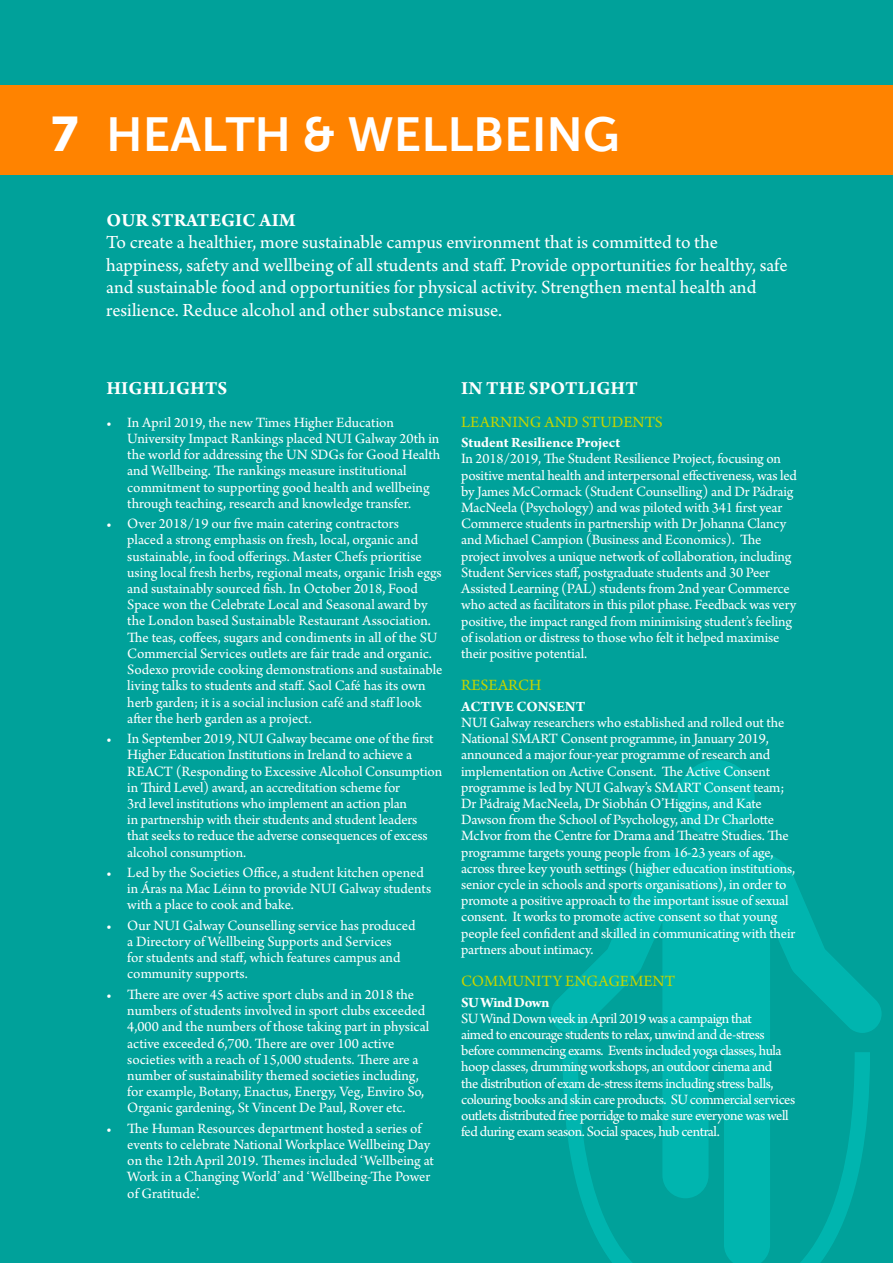
<style>
.page{position:relative;width:893px;height:1263px;background:#00a19a}
.page>*{position:absolute;margin:0;border:0;box-sizing:border-box;transform-origin:0 0}
.t1{font:48px "Museo Sans 700";color:#fff}
.t2{font:19.5px/22.5px "Arno Pro";color:#fff}
.t3{font:700 19.5px "Arno Pro";letter-spacing:.01em;color:#fff}
.t4{font:16.5px "Arno Pro";color:#c5d300}
.t5{font:15px/16.2px "Arno Pro";letter-spacing:-.01em;color:#fff}
.t6{font:15px/16.2px "Arno Pro";letter-spacing:-.03em;color:#fff}
.t7{font:700 15px "Arno Pro";letter-spacing:-.005em;color:#fff}
.t8{font:700 15px "Arno Pro";letter-spacing:-.03em;color:#fff}
.s1{font-family:"Museo Sans 900"}
</style>
<div class="page">
<svg style="left:551px;top:852px;width:331px;height:200px;fill:#00b5af"></svg>
<div style="left:678px;top:760px;width:77px;height:77px;background:#00b5af;border-radius:50%"></div>
<svg style="left:562px;top:1052px;width:308px;height:211px"></svg>
<div style="left:0;top:85px;width:893px;height:89px;background:#ff8300"></div>
<h1 class="t1" style="left:51px;top:107px;width:570px"><span class="s1">7</span> HEALTH &amp; WELLBEING</h1>
<h2 class="t3" style="left:106px;top:209px;width:191px">OUR STRATEGIC AIM</h2>
<p class="t2" style="left:106px;top:232px;width:683px">To create a healthier, more sustainable campus environment that is committed to the happiness, safety and wellbeing of all students and staff. Provide opportunities for healthy, safe and sustainable food and opportunities for physical activity. Strengthen mental health and resilience. Reduce alcohol and other substance misuse.</p>
<h2 class="t3" style="left:106px;top:377px;width:122px">HIGHLIGHTS</h2>
<p class="t5" style="left:127px;top:415px;width:314px;text-indent:-21px">• In April 2019, the new Times Higher Education University Impact Rankings placed NUI Galway 20th in the world for addressing the UN SDGs for Good Health and Wellbeing. The rankings measure institutional commitment to supporting good health and wellbeing through teaching, research and knowledge transfer.</p>
<p class="t5" style="left:127px;top:516px;width:317px;text-indent:-21px">• Over 2018/19 our five main catering contractors<br>placed a strong emphasis on fresh, local, organic and sustainable, in food offerings. Master Chefs prioritise using local fresh herbs, regional meats, organic Irish eggs and sustainably sourced fish. In October 2018, Food Space won the Celebrate Local and Seasonal award by the London based Sustainable Restaurant Association.<br>The teas, coffees, sugars and condiments in all of the SU Commercial Services outlets are fair trade and organic.<br>Sodexo provide cooking demonstrations and sustainable living talks to students and staff. Saol Café has its own herb garden; it is a social inclusion café and staff look after the herb garden as a project.</p>
<p class="t5" style="left:127px;top:731px;width:316px;text-indent:-21px">• In September 2019, NUI Galway became one of the first Higher Education Institutions in Ireland to achieve a REACT (Responding to Excessive Alcohol Consumption in Third Level) award, an accreditation scheme for<br>3rd level institutions who implement an action plan<br>in partnership with their students and student leaders that seeks to reduce the adverse consequences of excess alcohol consumption.</p>
<p class="t5" style="left:127px;top:865px;width:305px;text-indent:-21px">• Led by the Societies Office, a student kitchen opened in Áras na Mac Léinn to provide NUI Galway students with a place to cook and bake.</p>
<p class="t5" style="left:127px;top:918px;width:290px;text-indent:-21px">• Our NUI Galway Counselling service has produced a Directory of Wellbeing Supports and Services<br>for students and staff, which features campus and community supports.</p>
<p class="t5" style="left:127px;top:987px;width:303px;text-indent:-21px">• There are over 45 active sport clubs and in 2018 the numbers of students involved in sport clubs exceeded 4,000 and the numbers of those taking part in physical active exceeded 6,700. There are over 100 active societies with a reach of 15,000 students. There are a number of sustainability themed societies including, for example, Botany, Enactus, Energy, Veg, Enviro So, Organic gardening, St Vincent De Paul, Rover etc.</p>
<p class="t5" style="left:127px;top:1121px;width:308px;text-indent:-21px">• The Human Resources department hosted a series of events to celebrate National Workplace Wellbeing Day on the 12th April 2019. Themes included ‘Wellbeing at Work in a Changing World’ and ‘Wellbeing-The Power of Gratitude’.</p>
<h2 class="t3" style="left:461px;top:377px;width:178px">IN THE SPOTLIGHT</h2>
<p class="t4" style="left:461px;top:412px;width:203px">LEARNING AND STUDENTS</p>
<p class="t7" style="left:461px;top:434px;width:160px">Student Resilience Project</p>
<p class="t5" style="left:461px;top:452px;width:337px">In 2018/2019, The Student Resilience Project, focusing on positive mental health and interpersonal effectiveness, was led by James McCormack (Student Counselling) and Dr Pádraig MacNeela (Psychology) and was piloted with 341 first year Commerce students in partnership with Dr Johanna Clancy and Michael Campion (Business and Economics). The project involves a unique network of collaboration, including Student Services staff, postgraduate students and 30 Peer Assisted Learning (PAL) students from 2nd year Commerce who acted as facilitators in this pilot phase. Feedback was very positive, the impact ranged from minimising student’s feeling of isolation or distress to those who felt it helped maximise their positive potential.</p>
<p class="t4" style="left:461px;top:676px;width:82px">RESEARCH</p>
<p class="t7" style="left:461px;top:697px;width:126px">ACTIVE CONSENT</p>
<p class="t5" style="left:461px;top:715px;width:336px">NUI Galway researchers who established and rolled out the National SMART Consent programme, in January 2019, announced a major four-year programme of research and implementation on Active Consent. The Active Consent programme is led by NUI Galway’s SMART Consent team; Dr Pádraig MacNeela, Dr Siobhán O’Higgins, and Kate Dawson from the School of Psychology, and Dr Charlotte McIvor from the Centre for Drama and Theatre Studies. The programme targets young people from 16-23 years of age, across three key youth settings (higher education institutions, senior cycle in schools and sports organisations), in order to promote a positive approach to the important issue of sexual consent. It works to promote active consent so that young people feel confident and skilled in communicating with their partners about intimacy.</p>
<p class="t4" style="left:461px;top:972px;width:216px">COMMUNITY ENGAGEMENT</p>
<p class="t8" style="left:461px;top:993px;width:90px">SU Wind Down</p>
<p class="t6" style="left:461px;top:1011px;width:336px">SU Wind Down week in April 2019 was a campaign that<br>aimed to encourage students to relax, unwind and de-stress before commencing exams. Events included yoga classes, hula hoop classes, drumming workshops, an outdoor cinema and<br>the distribution of exam de-stress items including stress balls, colouring books and skin care products. SU commercial services outlets distributed free porridge to make sure everyone was well fed during exam season. Social spaces, hub central.</p>
</div>
